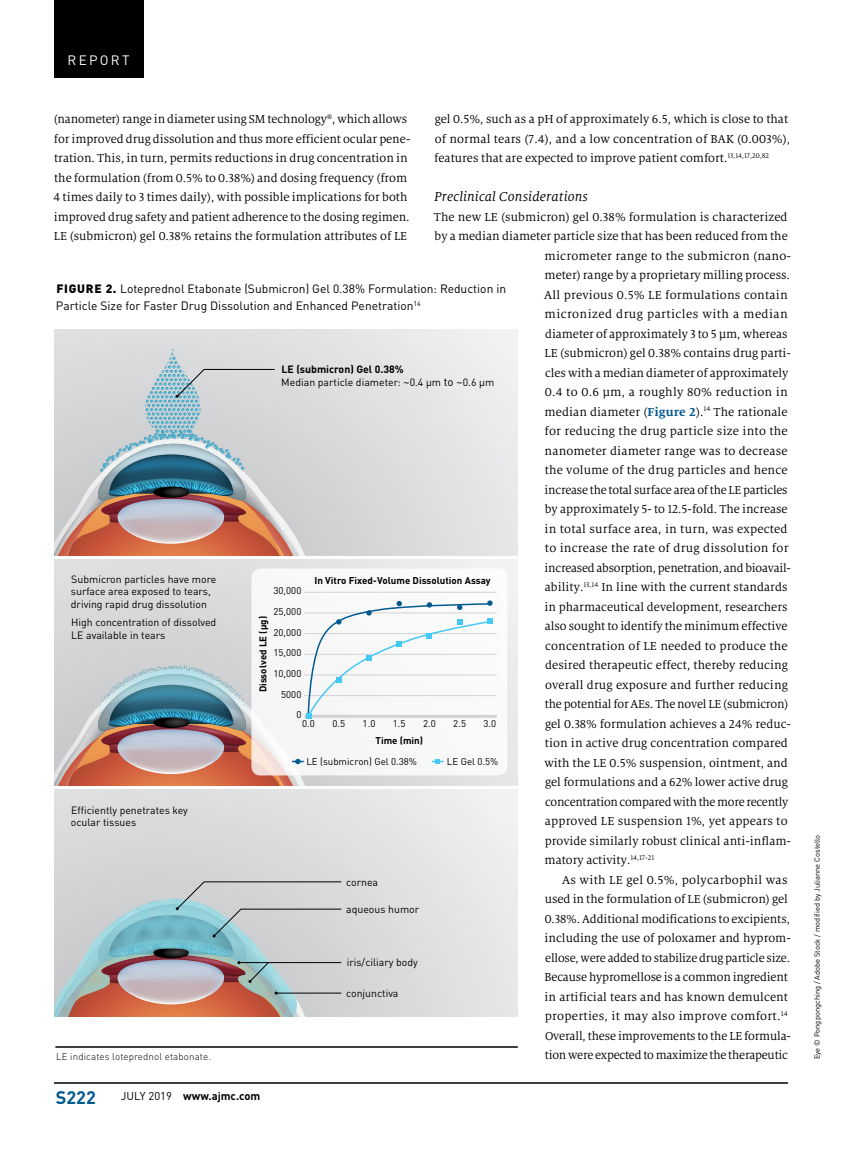
<style>
.page{position:relative;width:851px;height:1161px;background:#fff}
.page>*{position:absolute;margin:0;border:0;box-sizing:border-box;transform-origin:0 0}
.t1{font:700 18px "DINOT";color:#005a8e}
.t2{font:italic 14.25px "Milo Serif OT";letter-spacing:.01em;color:#000}
.t3{font:13.5px "DINOT";letter-spacing:.17em;color:#fff}
.t4{font:12.75px/19.5px "Milo Serif OT";color:#000}
.t5{font:12.75px "Milo Serif OT";letter-spacing:.02em;color:#000}
.t6{font:12.75px "Milo Serif OT";letter-spacing:-.02em;color:#000}
.t7{font:12.75px "Milo Serif OT";letter-spacing:.03em;color:#000}
.t8{font:12px/16.5px "DINOT";color:#000}
.t9{font:700 11.25px "DINOT";color:#000}
.t10{font:10.5px/12.6px "DINOT";color:#000}
.t11{font:9.75px "DINOT";color:#000}
.t12{font:700 9.75px "DINOT";color:#000}
.t13{font:300 9.75px "DINOT";letter-spacing:.01em;color:#000}
.t14{font:7.5px "DINOT";color:#000}
.s1{font-weight:700;color:#005990}
.s2{font-weight:900}
.s3{font-weight:700}
.s4{font-size:11.55px}
.s5{font-weight:400}
</style>
<div class="page">
<hr style="left:54px;top:1082px;width:734px;height:2px;background:#000">
<div style="left:54px;top:0;width:89px;height:78px;background:#000"></div>
<hr style="left:55px;top:1046px;width:463px;height:2px;background:#000">
<svg style="left:55px;top:329px;width:462px;height:227px;background:#e0e1e2"></svg>
<svg style="left:55px;top:790px;width:462px;height:226px;background:#dedfe0"></svg>
<svg style="left:55px;top:559px;width:462px;height:227px;background:#e1e2e3"></svg>
<svg style="left:55px;top:348px;width:259px;height:208px;background:#bdb7b7"></svg>
<svg style="left:55px;top:881px;width:287px;height:135px;background:#b5b6b7"></svg>
<div style="left:251px;top:569px;width:256px;height:206px;background:#fff;border-radius:9px"></div>
<hr style="left:304px;top:592px;width:193px;height:1px;background:#d1d3d4">
<hr style="left:304px;top:613px;width:193px;height:1px;background:#d1d3d4">
<hr style="left:304px;top:654px;width:193px;height:1px;background:#d1d3d4">
<hr style="left:304px;top:675px;width:193px;height:1px;background:#d1d3d4">
<hr style="left:304px;top:695px;width:193px;height:1px;background:#d1d3d4">
<hr style="left:304px;top:715px;width:193px;height:3px;background:#d1d3d4">
<hr style="left:304px;top:633px;width:193px;height:1px;background:#d1d3d4">
<svg style="left:55px;top:600px;width:437px;height:186px"></svg>
<p class="t3" style="left:68px;top:52px;width:63px">REPORT</p>
<p class="t4" style="left:53px;top:110px;width:358px">(nanometer) range in diameter using SM technology<sup>®</sup>, which allows for improved drug dissolution and thus more efficient ocular pene&shy;tration. This, in turn, permits reductions in drug concentration in the formulation (from 0.5% to 0.38%) and dosing frequency (from 4 times daily to 3 times daily), with possible implications for both improved drug safety and patient adherence to the dosing regimen.<br>LE (submicron) gel 0.38% retains the formulation attributes of LE</p>
<p class="t4" style="left:434px;top:110px;width:357px">gel 0.5%, such as a pH of approximately 6.5, which is close to that of normal tears (7.4), and a low concentration of BAK (0.003%), features that are expected to improve patient comfort.<sup>13,14,17,20,82</sup></p>
<p class="t2" style="left:434px;top:189px;width:155px">Preclinical Considerations</p>
<p class="t4" style="left:434px;top:207px;width:355px">The new LE (submicron) gel 0.38% formulation is characterized</p>
<p class="t4" style="left:434px;top:227px;width:354px">by a median diameter particle size that has been reduced from the</p>
<p class="t4" style="left:544px;top:246px;width:248px">micrometer range to the submicron (nano-</p>
<p class="t4" style="left:544px;top:266px;width:247px">meter) range by a proprietary milling process.</p>
<p class="t4" style="left:544px;top:285px;width:245px">All previous 0.5% LE formulations contain</p>
<p class="t7" style="left:544px;top:307px;width:245px">micronized drug particles with a median</p>
<p class="t4" style="left:545px;top:324px;width:244px">diameter of approximately 3 to 5 μm, whereas</p>
<p class="t4" style="left:544px;top:344px;width:248px">LE (submicron) gel 0.38% contains drug parti-</p>
<p class="t4" style="left:545px;top:363px;width:244px">cles with a median diameter of approximately</p>
<p class="t5" style="left:544px;top:385px;width:245px">0.4 to 0.6 μm, a roughly 80% reduction in</p>
<p class="t4" style="left:544px;top:402px;width:244px">median diameter (<span class="s1">Figure 2</span>).<sup>14</sup> The rationale</p>
<p class="t4" style="left:544px;top:422px;width:244px">for reducing the drug particle size into the</p>
<p class="t4" style="left:544px;top:441px;width:244px">nanometer diameter range was to decrease</p>
<p class="t4" style="left:545px;top:461px;width:244px">the volume of the drug particles and hence</p>
<p class="t4" style="left:544px;top:480px;width:244px">increase the total surface area of the LE particles</p>
<p class="t4" style="left:545px;top:500px;width:244px">by approximately 5- to 12.5-fold. The increase</p>
<p class="t4" style="left:544px;top:519px;width:244px">in total surface area, in turn, was expected</p>
<p class="t4" style="left:545px;top:539px;width:245px">to increase the rate of drug dissolution for</p>
<p class="t4" style="left:544px;top:558px;width:248px">increased absorption, penetration, and bioavail-</p>
<p class="t4" style="left:545px;top:578px;width:244px">ability.<sup>13,14</sup> In line with the current standards</p>
<p class="t4" style="left:544px;top:597px;width:244px">in pharmaceutical development, researchers</p>
<p class="t4" style="left:545px;top:617px;width:244px">also sought to identify the minimum effective</p>
<p class="t4" style="left:545px;top:636px;width:244px">concentration of LE needed to produce the</p>
<p class="t4" style="left:545px;top:656px;width:244px">desired therapeutic effect, thereby reducing</p>
<p class="t4" style="left:545px;top:675px;width:244px">overall drug exposure and further reducing</p>
<p class="t4" style="left:545px;top:695px;width:245px">the potential for AEs. The novel LE (submicron)</p>
<p class="t4" style="left:545px;top:714px;width:247px">gel 0.38% formulation achieves a 24% reduc-</p>
<p class="t4" style="left:545px;top:734px;width:244px">tion in active drug concentration compared</p>
<p class="t4" style="left:544px;top:753px;width:245px">with the LE 0.5% suspension, ointment, and</p>
<p class="t4" style="left:545px;top:773px;width:244px">gel formulations and a 62% lower active drug</p>
<p class="t6" style="left:545px;top:795px;width:245px">concentration compared with the more recently</p>
<p class="t4" style="left:545px;top:812px;width:244px">approved LE suspension 1%, yet appears to</p>
<p class="t4" style="left:544px;top:831px;width:248px">provide similarly robust clinical anti-inflam-</p>
<p class="t4" style="left:544px;top:851px;width:111px">matory activity.<sup>14,17-21</sup></p>
<p class="t5" style="left:562px;top:873px;width:227px">As with LE gel 0.5%, polycarbophil was</p>
<p class="t4" style="left:544px;top:890px;width:245px">used in the formulation of LE (submicron) gel</p>
<p class="t4" style="left:544px;top:909px;width:247px">0.38%. Additional modifications to excipients,</p>
<p class="t4" style="left:544px;top:929px;width:248px">including the use of poloxamer and hyprom-</p>
<p class="t4" style="left:545px;top:948px;width:246px">ellose, were added to stabilize drug particle size.</p>
<p class="t4" style="left:544px;top:968px;width:245px">Because hypromellose is a common ingredient</p>
<p class="t4" style="left:544px;top:987px;width:245px">in artificial tears and has known demulcent</p>
<p class="t5" style="left:544px;top:1009px;width:244px">properties, it may also improve comfort.<sup>14</sup></p>
<p class="t4" style="left:545px;top:1026px;width:247px">Overall, these improvements to the LE formula-</p>
<p class="t8" style="left:56px;top:280px;width:452px"><span class="s2">FIGURE 2.</span> Loteprednol Etabonate (Submicron) Gel 0.38% Formulation: Reduction in<br>Particle Size for Faster Drug Dissolution and Enhanced Penetration<sup>14</sup></p>
<p class="t10" style="left:281px;top:363px;width:214px"><span class="s3">LE (submicron) Gel 0.38%<br></span>Median particle diameter: <span class="s4">~</span>0.4 μm <span class="s4">to ~</span>0.6 μm</p>
<p class="t10" style="left:71px;top:572px;width:147px">Submicron particles have more surface area exposed to tears, driving rapid drug dissolution</p>
<p class="t10" style="left:71px;top:616px;width:146px">High concentration of dissolved<br>LE available in tears</p>
<p class="t12" style="left:314px;top:574px;width:178px">In Vitro Fixed-Volume Dissolution Assay</p>
<p class="t11" style="left:273px;top:585px;width:29px">30,000</p>
<p class="t11" style="left:273px;top:605px;width:29px">25,000</p>
<p class="t12" style="left:257px;top:692px;width:78px;rotate:-90deg">Dissolved LE (µg)</p>
<p class="t11" style="left:273px;top:626px;width:29px">20,000</p>
<p class="t11" style="left:273px;top:647px;width:29px">15,000</p>
<p class="t11" style="left:273px;top:667px;width:29px">10,000</p>
<p class="t11" style="left:281px;top:688px;width:22px">5000</p>
<p class="t11" style="left:296px;top:709px;width:7px">0</p>
<p class="t11" style="left:302px;top:718px;width:14px">0.0</p>
<p class="t11" style="left:332px;top:718px;width:14px">0.5</p>
<p class="t11" style="left:362px;top:718px;width:14px">1.0</p>
<p class="t11" style="left:393px;top:718px;width:14px">1.5</p>
<p class="t11" style="left:423px;top:718px;width:14px">2.0</p>
<p class="t11" style="left:453px;top:718px;width:14px">2.5</p>
<p class="t11" style="left:483px;top:718px;width:14px">3.0</p>
<p class="t12" style="left:375px;top:734px;width:49px">Time (min)</p>
<p class="t11" style="left:306px;top:756px;width:112px">LE (submicron) Gel 0.38%</p>
<p class="t11" style="left:447px;top:756px;width:53px">LE Gel 0.5%</p>
<p class="t10" style="left:71px;top:804px;width:119px">Efficiently penetrates key ocular tissues</p>
<p class="t10" style="left:346px;top:875px;width:33px">cornea</p>
<p class="t10" style="left:346px;top:903px;width:75px">aqueous humor</p>
<p class="t10" style="left:346px;top:956px;width:73px">iris/ciliary body</p>
<p class="t10" style="left:346px;top:987px;width:54px">conjunctiva</p>
<p class="t13" style="left:56px;top:1050px;width:156px">LE indicates loteprednol etabonate.</p>
<p class="t4" style="left:545px;top:1046px;width:244px">tion were expected to maximize the therapeutic</p>
<h1 class="t1" style="left:56px;top:1086px;width:41px">S222</h1>
<p class="t9" style="left:121px;top:1089px;width:141px"><span class="s5">JULY 2019</span> www.ajmc.com</p>
<p class="t14" style="left:812px;top:1059px;width:226px;rotate:-90deg">Eye © Pongpongching / Adobe Stock / modified by Julianne Costello</p>
</div>
